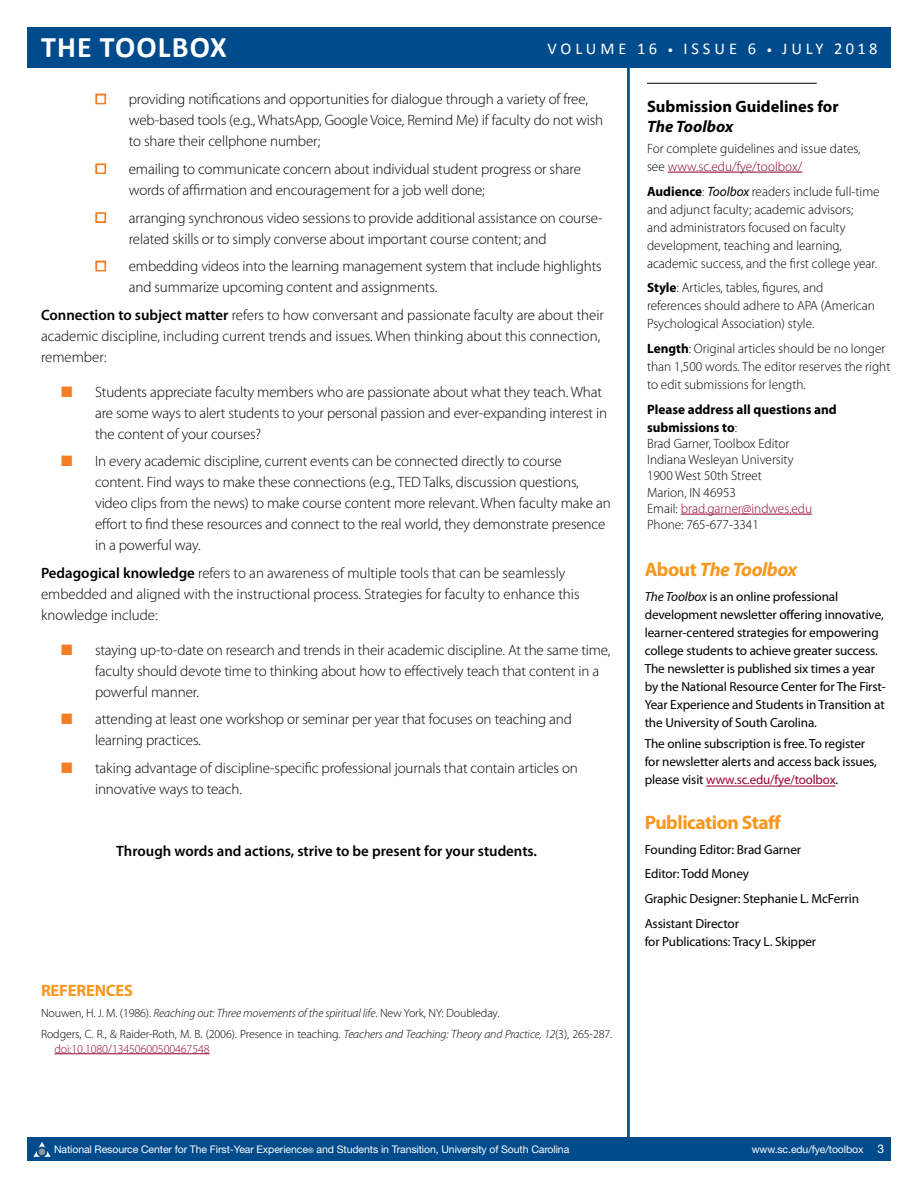
<style>
.page{position:relative;width:918px;height:1188px;background:#fff}
.page>*{position:absolute;margin:0;border:0;box-sizing:border-box;transform-origin:0 0}
.t1{font:700 30px "Calibri";letter-spacing:.04em;color:#fff}
.t2{font:700 19.5px "Myriad Pro";letter-spacing:-.025em;color:#f8971d}
.t3{font:italic 700 19.5px "Myriad Pro";letter-spacing:-.025em;color:#f8971d}
.t4{font:16.5px "Calibri";letter-spacing:.24em;color:#fff}
.t5{font:700 16.5px "Myriad Pro";color:#000}
.t6{font:700 16.5px "Myriad Pro";letter-spacing:-.01em;color:#f8971d}
.t7{font:italic 700 16.5px "Myriad Pro";color:#000}
.t8{font:300 15px/21px "Myriad Pro";letter-spacing:-.01em;color:#000}
.t9{font:600 15px "Myriad Pro";color:#000}
.t10{font:300 13.5px/18px "Myriad Pro";color:#000}
.t11{font:700 13.5px/18px "Myriad Pro";color:#000}
.t12{font:13.2px/18px "Myriad Pro";letter-spacing:-.01em;color:#000}
.t13{font:300 12px/21.1px "Myriad Pro";letter-spacing:-.01em;color:#000}
.t14{font:300 12px "Myriad Pro";letter-spacing:-.01em;color:#98002e}
.t15{font:10.5px "Helvetica Neue LT Std";letter-spacing:-.01em;color:#fff}
.s1{font-size:12px}
.s2{color:#f57d23}
.s3{font-weight:600}
.s4{font-style:italic}
.s5{color:#8b0027}
.s6{font-weight:700}
.s7{font-weight:400;font-style:italic}
.s8{font-weight:300}
.s9{color:#98002e}
.s10{font-style:normal}
.s11{font-size:7.5px}
</style>
<div class="page">
<div style="left:27px;top:27px;width:864px;height:41px;background:#004b8c"></div>
<div style="left:27px;top:1138px;width:864px;height:23px;background:#004b8c"></div>
<hr style="left:55px;top:1053px;width:155px;height:1px;background:#98002e">
<hr style="left:647px;top:83px;width:170px;height:1px;background:#000">
<hr style="left:668px;top:172px;width:134px;height:1px;background:#8b0027">
<hr style="left:681px;top:514px;width:131px;height:1px;background:#98002e">
<hr style="left:706px;top:786px;width:130px;height:1px;background:#98002e">
<hr style="left:627px;top:60px;width:3px;height:1080px;background:#004b8c">
<svg style="left:33px;top:1142px;width:18px;height:15px"></svg>
<div style="left:96px;top:94px;width:10px;height:10px;background:#fff;border:2px solid #f57d23"></div>
<div style="left:96px;top:164px;width:10px;height:10px;background:#fff;border:2px solid #f57d23"></div>
<div style="left:96px;top:212px;width:10px;height:11px;background:#fff;border:2px solid #f57d23"></div>
<div style="left:96px;top:261px;width:10px;height:10px;background:#fff;border:2px solid #f57d23"></div>
<h1 class="t1" style="left:41px;top:28px;width:187px">THE TOOLBOX</h1>
<p class="t4" style="left:548px;top:38px;width:332px">VOLUME 16 <span class="s1">•</span> ISSUE 6 <span class="s1">•</span> JULY 2018</p>
<p class="t8" style="left:129px;top:88px;width:476px;text-indent:-34px"><span class="s2">■</span> providing notifications and opportunities for dialogue through a variety of free, web-based tools (e.g., WhatsApp, Google Voice, Remind Me) if faculty do not wish to share their cellphone number;</p>
<p class="t8" style="left:129px;top:158px;width:454px;text-indent:-34px"><span class="s2">■</span> emailing to communicate concern about individual student progress or share words of affirmation and encouragement for a job well done;</p>
<p class="t8" style="left:129px;top:207px;width:475px;text-indent:-34px"><span class="s2">■</span> arranging synchronous video sessions to provide additional assistance on course&shy;related skills or to simply converse about important course content; and</p>
<p class="t8" style="left:129px;top:256px;width:475px;text-indent:-34px"><span class="s2">■</span> embedding videos into the learning management system that include highlights and summarize upcoming content and assignments.</p>
<p class="t8" style="left:41px;top:304px;width:564px"><span class="s3">Connection to subject matter</span> refers to how conversant and passionate faculty are about their academic discipline, including current trends and issues. When thinking about this connection, remember:</p>
<p class="t8" style="left:95px;top:381px;width:514px;text-indent:-34px"><span class="s2">■</span> Students appreciate faculty members who are passionate about what they teach. What are some ways to alert students to your personal passion and ever-expanding interest in the content of your courses?</p>
<p class="t8" style="left:95px;top:451px;width:517px;text-indent:-34px"><span class="s2">■</span> In every academic discipline, current events can be connected directly to course content. Find ways to make these connections (e.g., TED Talks, discussion questions, video clips from the news) to make course content more relevant. When faculty make an effort to find these resources and connect to the real world, they demonstrate presence in a powerful way.</p>
<p class="t8" style="left:41px;top:562px;width:540px"><span class="s3">Pedagogical knowledge</span> refers to an awareness of multiple tools that can be seamlessly embedded and aligned with the instructional process. Strategies for faculty to enhance this knowledge include:</p>
<p class="t8" style="left:95px;top:639px;width:517px;text-indent:-34px"><span class="s2">■</span> staying up-to-date on research and trends in their academic discipline. At the same time, faculty should devote time to thinking about how to effectively teach that content in a powerful manner.</p>
<p class="t8" style="left:95px;top:709px;width:478px;text-indent:-34px"><span class="s2">■</span> attending at least one workshop or seminar per year that focuses on teaching and learning practices.</p>
<p class="t8" style="left:95px;top:757px;width:484px;text-indent:-34px"><span class="s2">■</span> taking advantage of discipline-specific professional journals that contain articles on innovative ways to teach.</p>
<p class="t9" style="left:116px;top:842px;width:422px">Through words and actions, strive to be present for your students.</p>
<p class="t6" style="left:41px;top:980px;width:94px">REFERENCES</p>
<p class="t13" style="left:41px;top:1002px;width:573px">Nouwen, H. J. M. (1986). <span class="s4">Reaching out: Three movements of the spiritual life</span>. New York, NY: Doubleday.<br>Rodgers, C. R., &amp; Raider-Roth, M. B. (2006). Presence in teaching. <span class="s4">Teachers and Teaching: Theory and Practice, 12</span>(3), 265-287.</p>
<p class="t14" style="left:55px;top:1041px;width:157px">doi:10.1080/13450600500467548</p>
<p class="t5" style="left:647px;top:95px;width:193px">Submission Guidelines for</p>
<p class="t7" style="left:647px;top:115px;width:88px">The Toolbox</p>
<p class="t10" style="left:647px;top:139px;width:215px">For complete guidelines and issue dates, see <span class="s5">www.sc.edu/fye/toolbox/</span></p>
<p class="t10" style="left:647px;top:182px;width:234px"><span class="s6">Audience</span>: <span class="s7">Toolbox</span> readers include full-time and adjunct faculty; academic advisors;<br>and administrators focused on faculty development, teaching and learning, academic success, and the first college year.</p>
<p class="t10" style="left:647px;top:279px;width:229px"><span class="s6">Style</span>: Articles, tables, figures, and references should adhere to APA (American<br>Psychological Association) style.</p>
<p class="t10" style="left:647px;top:339px;width:245px"><span class="s6">Length</span>: Original articles should be no longer than 1,500 words. The editor reserves the right to edit submissions for length.</p>
<p class="t11" style="left:647px;top:400px;width:191px">Please address all questions and submissions to<span class="s8">:</span></p>
<p class="t10" style="left:647px;top:435px;width:167px;line-height:16.2px">Brad Garner, Toolbox Editor<br>Indiana Wesleyan University<br>1900 West 50th Street<br>Marion, IN 46953<br>Email: <span class="s9">brad.garner@indwes.edu<br></span>Phone: 765-677-3341</p>
<h2 class="t3" style="left:645px;top:557px;width:154px"><span class="s10">About</span> The Toolbox</h2>
<p class="t12" style="left:645px;top:587px;width:243px"><span class="s4">The Toolbox</span> is an online professional development newsletter offering innovative, learner-centered strategies for empowering college students to achieve greater success.<br>The newsletter is published six times a year by the National Resource Center for The First-Year Experience and Students in Transition at the University of South Carolina.</p>
<p class="t12" style="left:645px;top:734px;width:234px">The online subscription is free. To register for newsletter alerts and access back issues, please visit <span class="s9">www.sc.edu/fye/toolbox</span>.</p>
<h2 class="t2" style="left:645px;top:810px;width:138px">Publication Staff</h2>
<p class="t12" style="left:645px;top:837px;width:216px;line-height:24.8px">Founding Editor: Brad Garner<br>Editor: Todd Money<br>Graphic Designer: Stephanie L. McFerrin<br>Assistant Director</p>
<p class="t12" style="left:645px;top:932px;width:173px">for Publications: Tracy L. Skipper</p>
<p class="t15" style="left:54px;top:1143px;width:517px">National Resource Center for The First-Year Experience<span class="s11">®</span> and Students in Transition, University of South Carolina</p>
<p class="t15" style="left:752px;top:1143px;width:134px">www.sc.edu/fye/toolbox <span class="s1">3</span></p>
</div>
